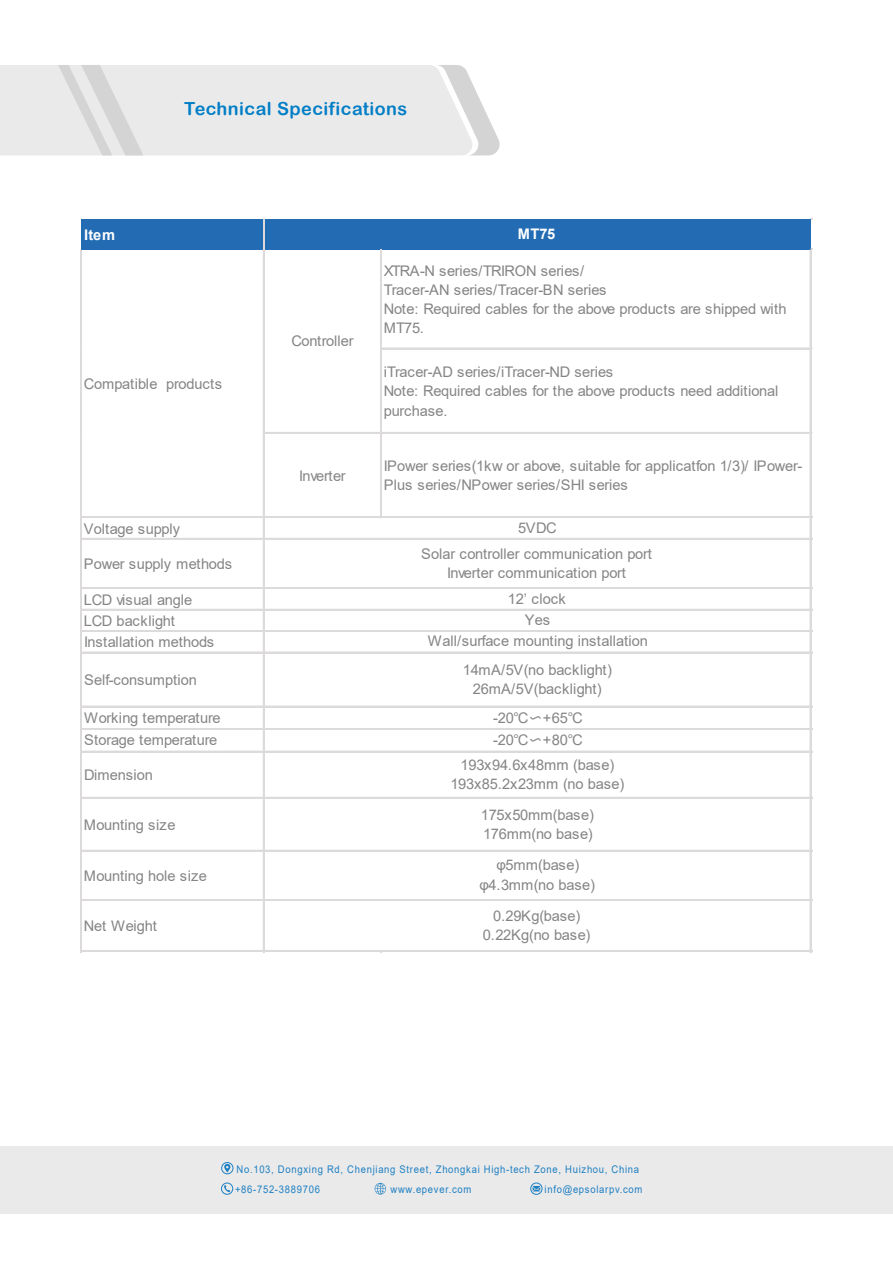
<style>
.page{position:relative;width:893px;height:1263px;background:#fff}
.page>*{position:absolute;margin:0;border:0;box-sizing:border-box;transform-origin:0 0}
.t1{font:18px "Arial Rounded MT Bold";letter-spacing:.025em;color:#007ec6}
.t2{font:14.7px/19.2px "Arial";letter-spacing:-.015em;color:#858486}
.t3{font:14.7px/21.5px "Arial";letter-spacing:.01em;color:#858486;text-align:center}
.t4{font:700 14.7px "Arial";letter-spacing:.01em;color:#fff}
.t5{font:10.5px/20.2px "Arial";letter-spacing:.075em;color:#1d80c3;scale:.9 1}
.s1{font-family:"Arial Unicode MS"}
.s2{font-family:"Microsoft Ya Hei"}
</style>
<div class="page">
<svg style="left:0;top:65px;width:500px;height:90px;background:#e9e8e8"></svg>
<div style="left:0;top:1146px;width:893px;height:68px;background:#ebeaea"></div>
<svg style="left:375px;top:1183px;width:11px;height:11px"></svg>
<svg style="left:224px;top:1164px;width:6px;height:8px"></svg>
<div style="left:221px;top:1162px;width:12px;height:12px;border:1px solid #1d80c3;border-radius:50%"></div>
<svg style="left:224px;top:1185px;width:7px;height:7px"></svg>
<div style="left:221px;top:1183px;width:12px;height:11px;border:1px solid #1d80c3;border-radius:50%"></div>
<svg style="left:533px;top:1186px;width:7px;height:5px"></svg>
<div style="left:530px;top:1183px;width:12px;height:12px;border:1px solid #1d80c3;border-radius:50%"></div>
<div style="left:82px;top:220px;width:729px;height:30px;background:#236cb4"></div>
<hr style="left:380px;top:250px;width:1px;height:268px;background:#dddadc">
<hr style="left:381px;top:250px;width:1px;height:268px;background:#dddadc">
<hr style="left:80px;top:250px;width:1px;height:703px;background:#dddadc">
<hr style="left:81px;top:250px;width:1px;height:703px;background:#dddadc">
<hr style="left:263px;top:220px;width:1px;height:733px;background:#dddadc">
<hr style="left:810px;top:250px;width:1px;height:703px;background:#dddadc">
<hr style="left:382px;top:348px;width:430px;height:1px;background:#dddadc">
<hr style="left:264px;top:432px;width:548px;height:1px;background:#dddadc">
<hr style="left:81px;top:517px;width:731px;height:1px;background:#dddadc">
<hr style="left:81px;top:538px;width:731px;height:1px;background:#dddadc">
<hr style="left:81px;top:587px;width:731px;height:1px;background:#dddadc">
<hr style="left:81px;top:588px;width:731px;height:1px;background:#dddadc">
<hr style="left:81px;top:609px;width:731px;height:1px;background:#dddadc">
<hr style="left:81px;top:630px;width:731px;height:1px;background:#dddadc">
<hr style="left:81px;top:631px;width:731px;height:1px;background:#dddadc">
<hr style="left:81px;top:652px;width:731px;height:1px;background:#dddadc">
<hr style="left:81px;top:706px;width:731px;height:1px;background:#dddadc">
<hr style="left:81px;top:728px;width:731px;height:2px;background:#dddadc">
<hr style="left:81px;top:751px;width:731px;height:1px;background:#dddadc">
<hr style="left:81px;top:797px;width:731px;height:1px;background:#dddadc">
<hr style="left:81px;top:850px;width:731px;height:1px;background:#dddadc">
<hr style="left:81px;top:899px;width:731px;height:1px;background:#dddadc">
<hr style="left:81px;top:900px;width:731px;height:1px;background:#dddadc">
<hr style="left:81px;top:950px;width:731px;height:1px;background:#dddadc">
<p class="t4" style="left:84px;top:224px;width:33px">Item</p>
<p class="t1" style="left:184px;top:98px;width:225px">Technical Specifications</p>
<p class="t4" style="left:518px;top:223px;width:39px">MT75</p>
<p class="t2" style="left:84px;top:374px;width:140px">Compatible products</p>
<p class="t2" style="left:84px;top:519px;width:98px">Voltage supply</p>
<p class="t2" style="left:84px;top:554px;width:150px">Power supply methods</p>
<p class="t2" style="left:84px;top:589px;width:132px;line-height:21.5px">LCD visual angle<br>LCD backlight<br>Installation methods</p>
<p class="t3" style="left:84px;top:669px;width:114px">Self-consumption</p>
<p class="t2" style="left:84px;top:706px;width:138px;line-height:22.5px">Working temperature<br>Storage temperature</p>
<p class="t2" style="left:84px;top:765px;width:71px">Dimension</p>
<p class="t3" style="left:84px;top:814px;width:93px">Mounting size</p>
<p class="t3" style="left:84px;top:865px;width:125px">Mounting hole size</p>
<p class="t2" style="left:84px;top:916px;width:74px">Net Weight</p>
<p class="t2" style="left:291px;top:331px;width:64px">Controller</p>
<p class="t2" style="left:384px;top:261px;width:404px">XTRA-N series/TRIRON series/<br>Tracer-AN series/Tracer-BN series<br>Note: Required cables for the above products are shipped with MT75.</p>
<p class="t2" style="left:384px;top:362px;width:396px">iTracer-AD series/iTracer-ND series<br>Note: Required cables for the above products need additional purchase.</p>
<p class="t2" style="left:299px;top:466px;width:48px">Inverter</p>
<p class="t2" style="left:384px;top:456px;width:420px">IPower series(1kw or above, suitable for applicatfon 1/3)/ IPower-<br>Plus series/NPower series/SHI series</p>
<p class="t2" style="left:421px;top:514px;width:232px;line-height:26px;text-align:center">5VDC<br>Solar controller communication port</p>
<p class="t2" style="left:447px;top:563px;width:180px">Inverter communication port</p>
<p class="t3" style="left:428px;top:588px;width:222px">12’ clock<br>Yes<br>Wall/surface mounting installation</p>
<p class="t2" style="left:463px;top:660px;width:151px;text-align:center">14mA/5V(no backlight)<br>26mA/5V(backlight)</p>
<p class="t2" style="left:493px;top:706px;width:91px;line-height:22.5px">-20<span class="s1">℃</span><span class="s2">〜</span>+65<span class="s1">℃ </span>-20<span class="s1">℃</span><span class="s2">〜</span>+80<span class="s1">℃</span></p>
<p class="t2" style="left:450px;top:755px;width:176px;text-align:center">193x94.6x48mm (base)<br>193x85.2x23mm (no base)</p>
<p class="t2" style="left:481px;top:805px;width:115px">175x50mm(base)<br>176mm(no base)</p>
<p class="t2" style="left:480px;top:856px;width:117px;text-align:center">φ5mm(base) φ4.3mm(no base)</p>
<p class="t2" style="left:483px;top:906px;width:109px;text-align:center">0.29Kg(base)<br>0.22Kg(no base)</p>
<p class="t5" style="left:235px;top:1159px;width:451px">No.103, Dongxing Rd, Chenjiang Street, Zhongkai High-tech Zone, Huizhou, China +86-752-3889706</p>
<p class="t5" style="left:391px;top:1179px;width:91px">www.epever.com</p>
<p class="t5" style="left:545px;top:1179px;width:110px">info@epsolarpv.com</p>
</div>
